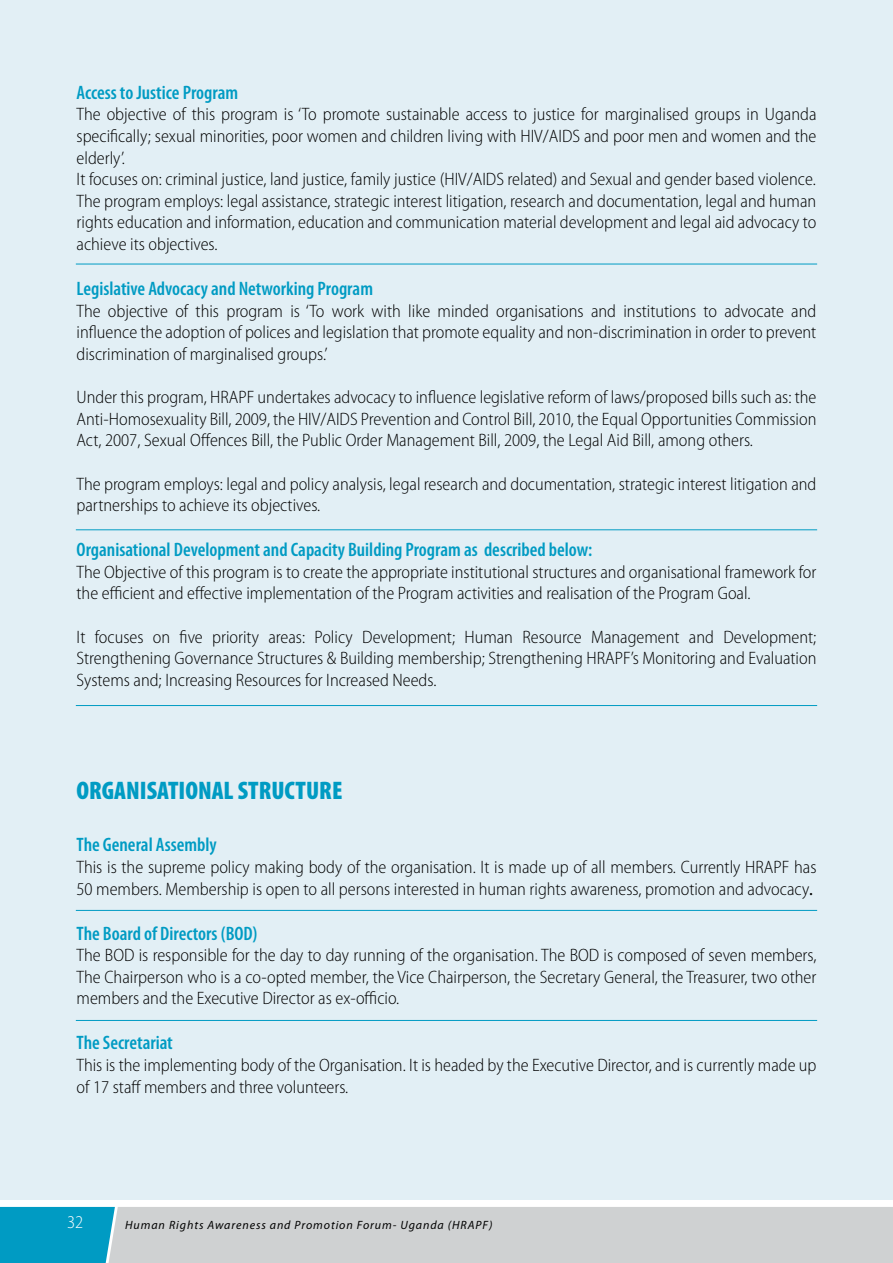
<style>
.page{position:relative;width:893px;height:1263px;background:#fff}
.page>*{position:absolute;margin:0;border:0;box-sizing:border-box;transform-origin:0 0}
.t1{font:900 condensed 25.5px "Myriad Pro";color:#009bc3}
.t2{font:600 condensed 19.5px "Myriad Pro";color:#009bc3}
.t3{font:300 semi-condensed 18px/21.6px "Myriad Pro";color:#000}
.t4{font:300 semi-condensed 18px "Myriad Pro";color:#fff}
.t5{font:italic 12px "Myriad Pro";letter-spacing:.075em;color:#000}
.s1{font-weight:400;font-stretch:normal}
</style>
<div class="page">
<svg style="left:0;top:1207px;width:893px;height:56px;background:#b5cad0"></svg>
<div style="left:0;top:0;width:893px;height:1199px;background:#e2eff5"></div>
<hr style="left:76px;top:264px;width:741px;height:1px;background:#009bc3">
<hr style="left:76px;top:529px;width:741px;height:1px;background:#009bc3">
<hr style="left:76px;top:705px;width:741px;height:1px;background:#009bc3">
<hr style="left:76px;top:910px;width:741px;height:1px;background:#009bc3">
<hr style="left:76px;top:1020px;width:741px;height:1px;background:#009bc3">
<p class="t2" style="left:77px;top:82px;width:163px">Access to Justice Program</p>
<p class="t3" style="left:77px;top:104px;width:741px">The objective of this program is ‘To promote sustainable access to justice for marginalised groups in Uganda specifically; sexual minorities, poor women and children living with HIV/AIDS and poor men and women and the elderly’.<br>It focuses on: criminal justice, land justice, family justice (HIV/AIDS related) and Sexual and gender based violence.<br>The program employs: legal assistance, strategic interest litigation, research and documentation, legal and human rights education and information, education and communication material development and legal aid advocacy to achieve its objectives.</p>
<p class="t2" style="left:77px;top:278px;width:298px">Legislative Advocacy and Networking Program</p>
<p class="t3" style="left:77px;top:300px;width:741px;text-align:justify">The objective of this program is ‘To work with like minded organisations and institutions to advocate and influence the adoption of polices and legislation that promote equality and non-discrimination in order to prevent discrimination of marginalised groups.’</p>
<p class="t3" style="left:77px;top:387px;width:741px;text-align:justify">Under this program, HRAPF undertakes advocacy to influence legislative reform of laws/proposed bills such as: the Anti-Homosexuality Bill, 2009, the HIV/AIDS Prevention and Control Bill, 2010, the Equal Opportunities Commission Act, 2007, Sexual Offences Bill, the Public Order Management Bill, 2009, the Legal Aid Bill, among others.</p>
<p class="t3" style="left:77px;top:473px;width:741px">The program employs: legal and policy analysis, legal research and documentation, strategic interest litigation and partnerships to achieve its objectives.</p>
<p class="t2" style="left:77px;top:539px;width:517px">Organisational Development and Capacity Building Program as described below:</p>
<p class="t3" style="left:77px;top:561px;width:741px">The Objective of this program is to create the appropriate institutional structures and organisational framework for the efficient and effective implementation of the Program activities and realisation of the Program Goal.</p>
<p class="t3" style="left:77px;top:626px;width:741px;text-align:justify">It focuses on five priority areas: Policy Development; Human Resource Management and Development; Strengthening Governance Structures &amp; Building membership; Strengthening HRAPF’s Monitoring and Evaluation Systems and; Increasing Resources for Increased Needs.</p>
<h1 class="t1" style="left:77px;top:776px;width:267px">ORGANISATIONAL STRUCTURE</h1>
<p class="t2" style="left:77px;top:834px;width:142px">The General Assembly</p>
<p class="t3" style="left:77px;top:856px;width:741px">This is the supreme policy making body of the organisation. It is made up of all members. Currently HRAPF has<br>50 members. Membership is open to all persons interested in human rights awareness, promotion and advocacy<span class="s1">.</span></p>
<p class="t2" style="left:77px;top:922px;width:182px">The Board of Directors (BOD)</p>
<p class="t3" style="left:77px;top:945px;width:741px;text-align:justify">The BOD is responsible for the day to day running of the organisation. The BOD is composed of seven members, The Chairperson who is a co-opted member, the Vice Chairperson, the Secretary General, the Treasurer, two other members and the Executive Director as ex-officio.</p>
<p class="t2" style="left:77px;top:1032px;width:98px">The Secretariat</p>
<p class="t3" style="left:77px;top:1054px;width:741px">This is the implementing body of the Organisation. It is headed by the Executive Director, and is currently made up of 17 staff members and three volunteers.</p>
<p class="t4" style="left:67px;top:1212px;width:18px">32</p>
<p class="t5" style="left:125px;top:1218px;width:369px">Human Rights Awareness and Promotion Forum- Uganda (HRAPF)</p>
</div>
